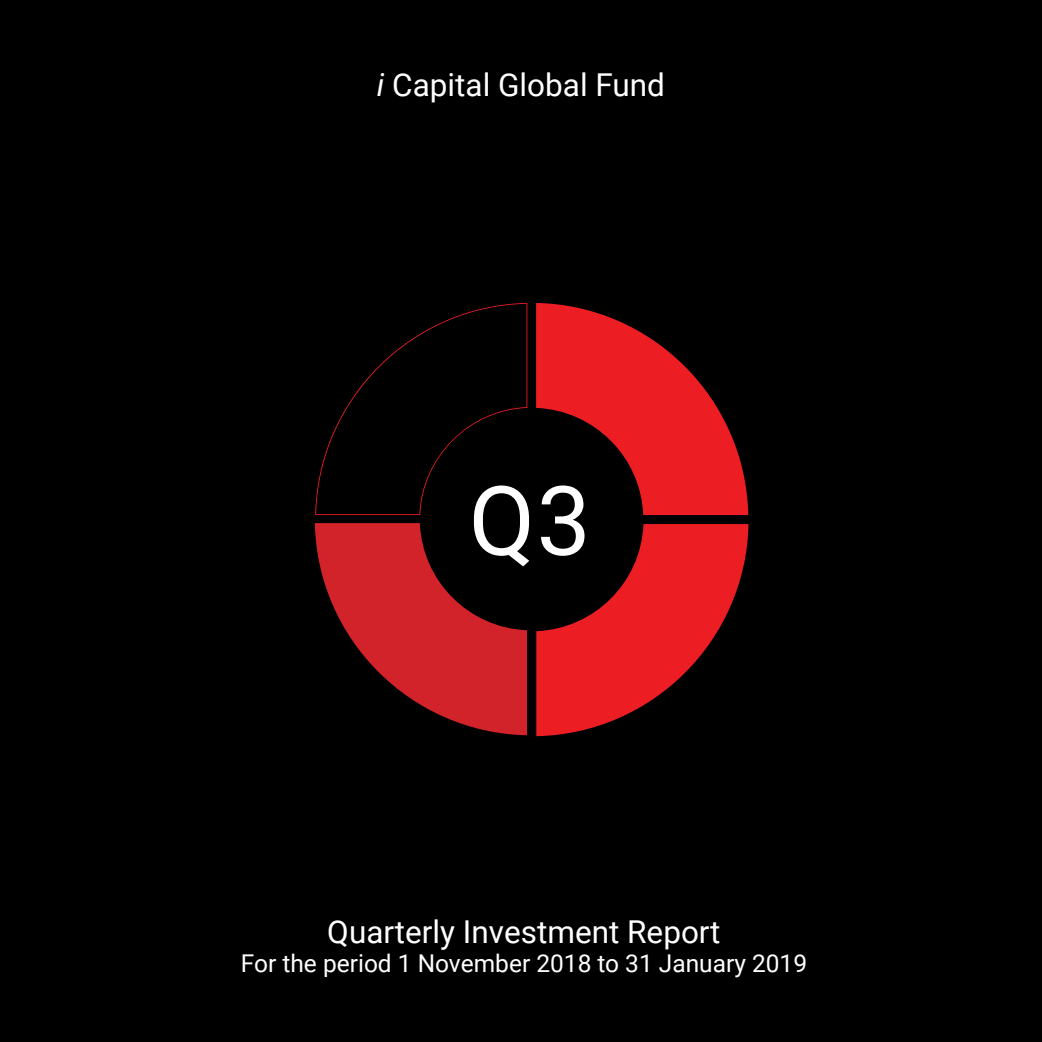
<style>
.page{position:relative;width:1042px;height:1042px;background:#000}
.page>*{position:absolute;margin:0;border:0;box-sizing:border-box;transform-origin:0 0}
.t1{font:96.25px "Roboto";color:#fff}
.t2{font:31.5px "Roboto";color:#fff}
.t3{font:24.5px "Roboto";color:#fff}
.s1{font-style:italic}
</style>
<div class="page">
<svg style="left:315px;top:303px;width:212px;height:212px"></svg>
<svg style="left:536px;top:524px;width:212px;height:212px;fill:#ed1d24"></svg>
<svg style="left:315px;top:523px;width:212px;height:212px;fill:#d2232a"></svg>
<svg style="left:536px;top:303px;width:212px;height:212px;fill:#ed1d24"></svg>
<p class="t2" style="left:377px;top:63px;width:290px"><span class="s1">i</span> Capital Global Fund</p>
<h1 class="t1" style="left:469px;top:453px;width:123px">Q3</h1>
<p class="t2" style="left:327px;top:909px;width:395px">Quarterly Investment Report</p>
<p class="t3" style="left:241px;top:946px;width:568px">For the period 1 November 2018 to 31 January 2019</p>
</div>
